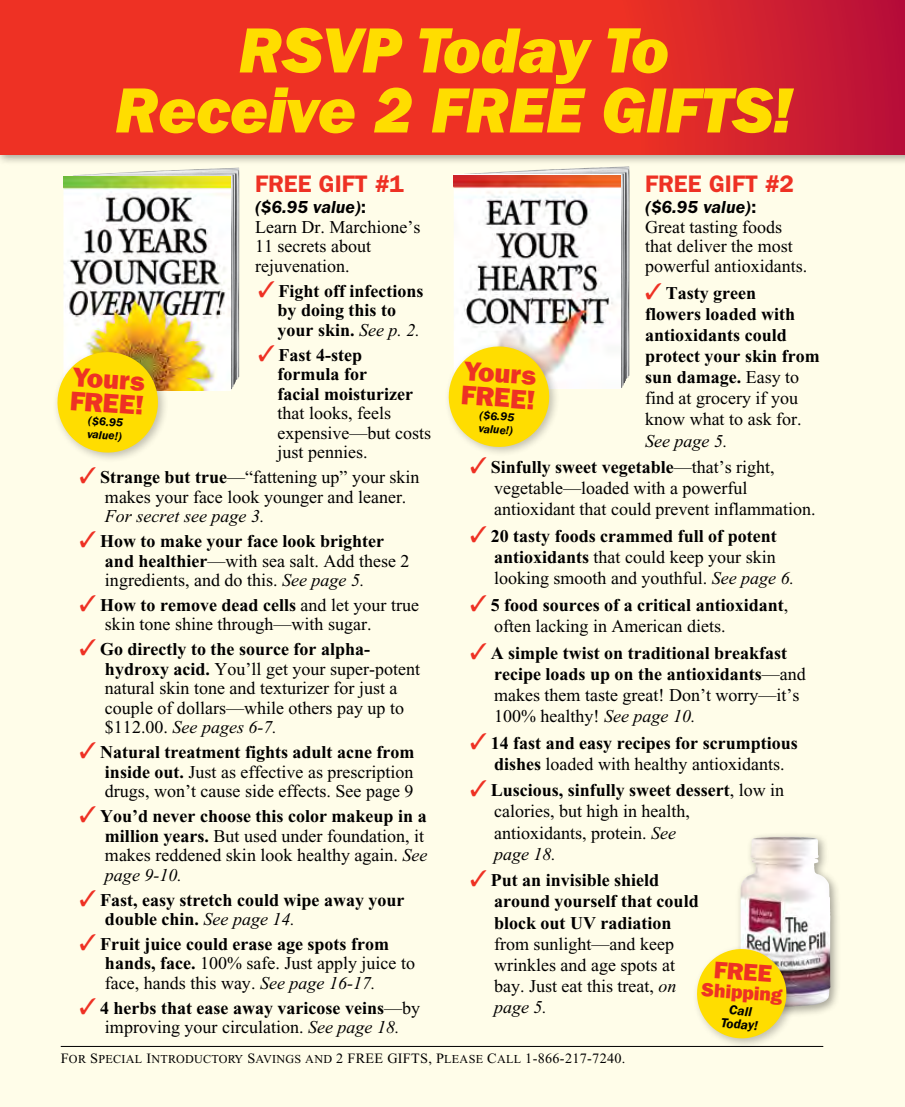
<style>
.page{position:relative;width:905px;height:1107px;background:#fff}
.page>*{position:absolute;margin:0;border:0;box-sizing:border-box;transform-origin:0 0}
.t1{font:66px/60px "ITC Franklin Gothic Std Hvy It";letter-spacing:-.01em;color:#fd0;text-align:center}
.t2{font:27px/24.2px "ITC Franklin Gothic Std Hvy";color:#ee3124}
.t3{font:600 24px "ITC Franklin Gothic Std";color:#ee3124}
.t4{font:24px "ITC Franklin Gothic Std Hvy";color:#ee3124}
.t5{font:19.5px "ITC Franklin Gothic Std Hvy";color:#ee3124}
.t6{font:18px/19.5px "Times New Roman";color:#000}
.t7{font:700 18px/21.1px "Times New Roman";color:#000}
.t8{font:italic 18px "Times New Roman";color:#000}
.t9{font:italic 600 18px "ITC Franklin Gothic Std";color:#000}
.t10{font:14.25px "Times New Roman PS SC850";letter-spacing:.02em;color:#000}
.t11{font:italic 600 13.5px/13.5px "ITC Franklin Gothic Std";color:#000;text-align:center}
.t12{font:12.15px "Times New Roman PS SC850";letter-spacing:.025em;color:#000}
.t13{font:italic 600 11.85px/13.4px "ITC Franklin Gothic Std";color:#000}
.s1{font-style:normal}
.s2{color:#ee3124}
.s3{font-weight:400;font-style:italic}
.s4{font-weight:700}
.s5{font-style:italic}
.s6{font-weight:400}
.s7{font-size:14.25px}
.s8{font-size:12.15px}
</style>
<div class="page">
<div style="left:0;top:0;width:13px;height:1107px;background:#fffde9"></div>
<div style="left:2px;top:0;width:903px;height:1107px;background:#fffde9"></div>
<div style="left:0;top:0;width:905px;height:165px;background:#000;opacity:.35"></div>
<svg style="left:0;top:0;width:905px;height:154px;background:#e52b27"></svg>
<img style="left:73px;top:168px;width:166px;height:222px">
<img style="left:64px;top:177px;width:167px;height:213px">
<div style="left:734px;top:831px;width:106px;height:186px;background:#000;opacity:.35"></div>
<img style="left:740px;top:836px;width:90px;height:171px">
<div style="left:691px;top:943px;width:105px;height:106px;background:#000;opacity:.25"></div>
<svg style="left:694px;top:946px;width:95px;height:95px"></svg>
<img style="left:463px;top:166px;width:166px;height:222px">
<img style="left:454px;top:175px;width:167px;height:214px">
<div style="left:443px;top:341px;width:117px;height:117px;background:#000;opacity:.25"></div>
<svg style="left:445px;top:343px;width:107px;height:107px;background:#fae144"></svg>
<div style="left:52px;top:347px;width:117px;height:116px;background:#000;opacity:.25"></div>
<svg style="left:54px;top:349px;width:107px;height:107px;background:#f5da36"></svg>
<hr style="left:61px;top:1046px;width:762px;height:1px;background:#000">
<h1 class="t1" style="left:115px;top:20px;width:679px">RSVP Today To<br>Receive 2 FREE GIFTS!</h1>
<h3 class="t3" style="left:255px;top:170px;width:150px">FREE GIFT #1</h3>
<p class="t9" style="left:255px;top:197px;width:113px">($6.95 value)<span class="s1">:</span></p>
<p class="t6" style="left:255px;top:217px;width:167px">Learn Dr. Marchione’s<br>11 secrets about rejuvenation.</p>
<p class="t7" style="left:277px;top:281px;width:148px;line-height:19.5px;text-indent:-20px"><span class="s2">✓</span> Fight off infections by doing this to your skin. <span class="s3">See p. 2.</span></p>
<p class="t7" style="left:277px;top:345px;width:137px;line-height:19.5px;text-indent:-20px"><span class="s2">✓</span> Fast 4-step formula for facial moisturizer</p>
<p class="t6" style="left:277px;top:404px;width:155px">that looks, feels expensive—but costs just pennies.</p>
<p class="t6" style="left:105px;top:467px;width:316px;text-indent:-26px"><span class="s2">✓</span> <span class="s4">Strange but true</span>—“fattening up” your skin makes your face look younger and leaner.</p>
<p class="t8" style="left:105px;top:507px;width:161px">For secret see page 3.</p>
<p class="t6" style="left:105px;top:531px;width:306px;text-indent:-26px"><span class="s2">✓</span> <span class="s4">How to make your face look brighter and healthier</span>—with sea salt. Add these 2 ingredients, and do this. <span class="s5">See page 5.</span></p>
<p class="t6" style="left:105px;top:595px;width:316px;text-indent:-26px"><span class="s2">✓</span> <span class="s4">How to remove dead cells</span> and let your true skin tone shine through—with sugar.</p>
<p class="t6" style="left:105px;top:640px;width:316px;text-indent:-26px"><span class="s2">✓</span> <span class="s4">Go directly to the source for alpha&shy;hydroxy acid.</span> You’ll get your super-potent natural skin tone and texturizer for just a couple of dollars—while others pay up to $112.00. <span class="s5">See pages 6-7.</span></p>
<p class="t6" style="left:105px;top:743px;width:311px;text-align:justify;text-indent:-26px"><span class="s2">✓</span> <span class="s4">Natural treatment fights adult acne from inside out.</span> Just as effective as prescription drugs, won’t cause side effects. See page 9</p>
<p class="t6" style="left:105px;top:806px;width:324px;text-indent:-26px"><span class="s2">✓</span> <span class="s4">You’d never choose this color makeup in a million years.</span> But used under foundation, it makes reddened skin look healthy again. <span class="s5">See page 9-10.</span></p>
<p class="t7" style="left:105px;top:890px;width:301px;line-height:19.5px;text-indent:-26px"><span class="s2">✓</span> Fast, easy stretch could wipe away your double chin. <span class="s3">See page 14.</span></p>
<p class="t7" style="left:105px;top:934px;width:311px;line-height:19.5px;text-indent:-26px"><span class="s2">✓</span> Fruit juice could erase age spots from hands, face. <span class="s6">100% safe. Just apply juice to face, hands this way.</span> <span class="s3">See page 16-17.</span></p>
<p class="t7" style="left:79px;top:998px;width:342px;line-height:19.5px;text-align:center"><span class="s2">✓</span> 4 herbs that ease away varicose veins<span class="s6">—by improving your circulation.</span> <span class="s3">See page 18.</span></p>
<h2 class="t2" style="left:73px;top:364px;width:76px;rotate:4deg">Yours<br>FREE!</h2>
<p class="t13" style="left:89px;top:414px;width:36px;rotate:4deg">($6.95 value!)</p>
<h3 class="t3" style="left:645px;top:170px;width:150px">FREE GIFT #2</h3>
<p class="t9" style="left:645px;top:197px;width:113px">($6.95 value)<span class="s1">:</span></p>
<p class="t6" style="left:645px;top:217px;width:163px">Great tasting foods that deliver the most powerful antioxidants.</p>
<p class="t7" style="left:645px;top:282px;width:176px"><span class="s2">✓</span> Tasty green<br>flowers loaded with antioxidants could protect your skin from sun damage. <span class="s6">Easy to find at grocery if you know what to ask for.</span></p>
<p class="t8" style="left:645px;top:431px;width:84px">See page 5.</p>
<p class="t6" style="left:494px;top:457px;width:323px;line-height:21.1px;text-indent:-24px"><span class="s2">✓</span> <span class="s4">Sinfully sweet vegetable</span>—that’s right, vegetable—loaded with a powerful antioxidant that could prevent inflammation.</p>
<p class="t6" style="left:494px;top:525px;width:301px;line-height:21.1px;text-indent:-24px"><span class="s2">✓</span> <span class="s4">20 tasty foods crammed full of potent antioxidants</span> that could keep your skin looking smooth and youthful. <span class="s5">See page 6.</span></p>
<p class="t7" style="left:494px;top:594px;width:296px;text-indent:-24px"><span class="s2">✓</span> 5 food sources of a critical antioxidant<span class="s6">, often lacking in American diets.</span></p>
<p class="t7" style="left:494px;top:642px;width:313px;text-indent:-24px"><span class="s2">✓</span> A simple twist on traditional breakfast recipe loads up on the antioxidants<span class="s6">—and makes them taste great! Don’t worry—it’s 100% healthy!</span> <span class="s3">See page 10.</span></p>
<p class="t7" style="left:494px;top:732px;width:305px;text-indent:-24px"><span class="s2">✓</span> 14 fast and easy recipes for scrumptious dishes <span class="s6">loaded with healthy antioxidants.</span></p>
<p class="t6" style="left:494px;top:780px;width:292px;line-height:21.1px;text-indent:-24px"><span class="s2">✓</span> <span class="s4">Luscious, sinfully sweet dessert</span>, low in calories, but high in health, antioxidants, protein. <span class="s5">See<br>page 18.</span></p>
<p class="t7" style="left:494px;top:870px;width:206px;text-indent:-24px"><span class="s2">✓</span> Put an invisible shield around yourself that could block out UV radiation</p>
<p class="t6" style="left:494px;top:933px;width:184px;line-height:21.1px">from sunlight—and keep wrinkles and age spots at bay. Just eat this treat, <span class="s5">on page 5.</span></p>
<h2 class="t2" style="left:464px;top:359px;width:76px;rotate:4deg">Yours<br>FREE!</h2>
<p class="t13" style="left:480px;top:408px;width:36px;rotate:4deg">($6.95 value!)</p>
<h3 class="t4" style="left:715px;top:956px;width:60px;rotate:4deg">FREE</h3>
<p class="t5" style="left:702px;top:978px;width:82px;rotate:4deg">Shipping</p>
<p class="t11" style="left:722px;top:1003px;width:39px;rotate:4deg">Call<br>Today!</p>
<p class="t12" style="left:61px;top:1052px;width:305px"><span class="s7">F</span>OR <span class="s7">S</span>PECIAL <span class="s7">I</span>NTRODUCTORY <span class="s7">S</span>AVINGS AND <span class="s7">2 FREE</span></p>
<p class="t10" style="left:387px;top:1050px;width:240px">GIFTS, P<span class="s8">LEASE</span> C<span class="s8">ALL</span> 1-866-217-7240.</p>
</div>
